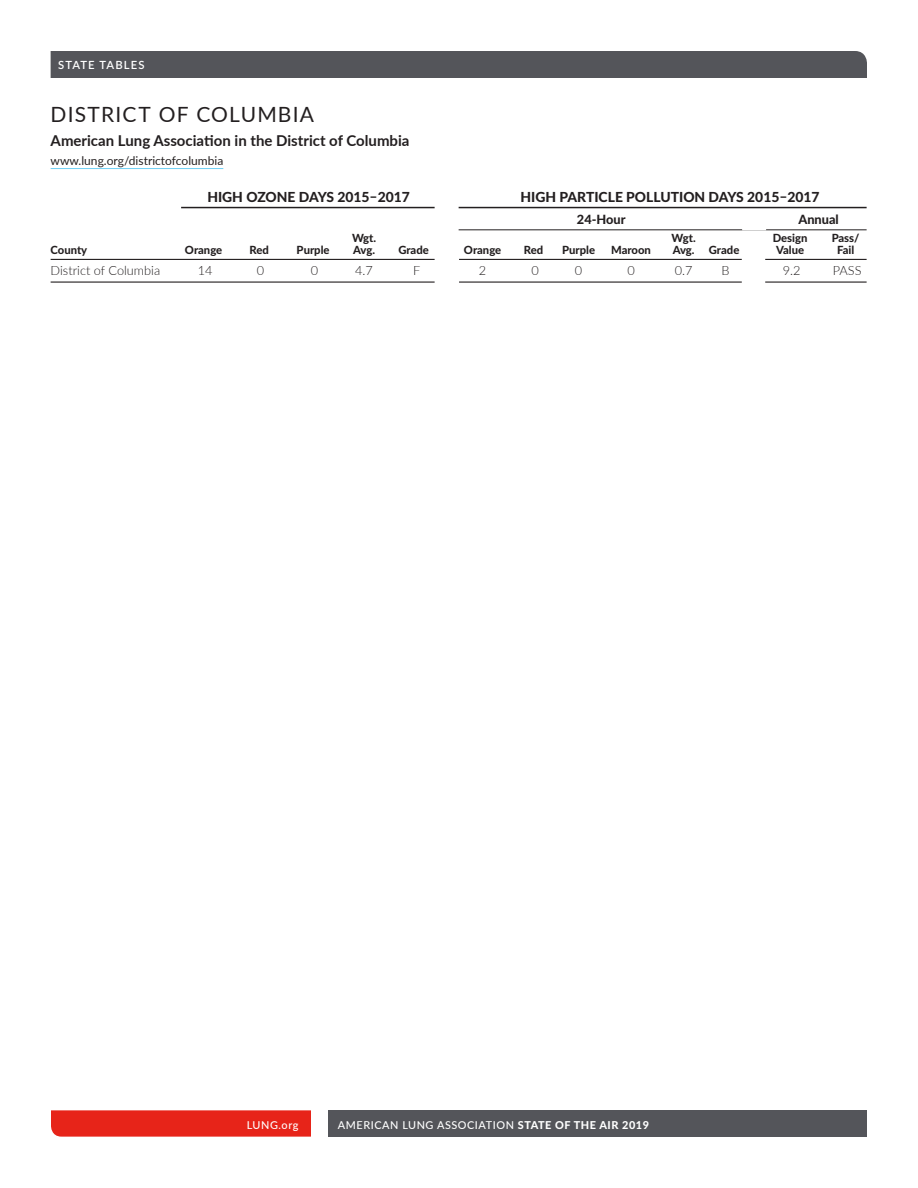
<style>
.page{position:relative;width:918px;height:1188px;background:#fff}
.page>*{position:absolute;margin:0;border:0;box-sizing:border-box;transform-origin:0 0}
.State_Top_Name{font:21px "Lato";letter-spacing:.055em;color:#231f20}
.ALA_Of_State{font:700 15px "Lato";color:#231f20}
.High_Ozone_Head_2019{font:800 13.8px "Lato";color:#231f20}
.High_Ozone_Numbers_L{font:300 12.75px "Lato";color:#231f20}
.High_Ozone_Sub_Head{font:800 12.75px "Lato";color:#231f20}
.ALA_of_Address{font:12px "Lato";color:#231f20}
.High_Ozone_Sub_Sub_H{font:800 11.25px "Lato";color:#231f20}
.t1{font:600 11.25px "Lato";letter-spacing:.1em;color:#fff}
.t2{font:500 10.8px "Lato";letter-spacing:.05em;color:#fff}
.s1{font-weight:800}
</style>
<div class="page">
<div style="left:51px;top:51px;width:816px;height:27px;background:#54555a"></div>
<div style="left:329px;top:1110px;width:538px;height:27px;background:#54555a"></div>
<svg style="left:51px;top:1110px;width:260px;height:27px;background:#e72a20"></svg>
<hr style="left:51px;top:168px;width:172px;height:1px;background:#6ed0f6">
<hr style="left:181px;top:207px;width:686px;height:1px;background:#231f20">
<div style="left:435px;top:205px;width:24px;height:5px;background:#fff"></div>
<hr style="left:459px;top:230px;width:408px;height:1px;background:#231f20">
<svg style="left:51px;top:259px;width:816px;height:1px"></svg>
<svg style="left:51px;top:282px;width:816px;height:1px"></svg>
<p class="t1" style="left:58px;top:57px;width:88px">STATE TABLES</p>
<p class="State_Top_Name" style="left:51px;top:99px;width:265px">DISTRICT OF COLUMBIA</p>
<p class="ALA_Of_State" style="left:51px;top:129px;width:360px">American Lung Association in the District of Columbia</p>
<p class="ALA_of_Address" style="left:51px;top:152px;width:174px">www.lung.org/districtofcolumbia</p>
<p class="High_Ozone_Head_2019" style="left:207px;top:186px;width:204px">HIGH OZONE DAYS 2015–2017</p>
<p class="High_Ozone_Head_2019" style="left:521px;top:186px;width:301px">HIGH PARTICLE POLLUTION DAYS 2015–2017</p>
<p class="High_Ozone_Sub_Head" style="left:577px;top:210px;width:50px">24-Hour</p>
<p class="High_Ozone_Sub_Head" style="left:798px;top:210px;width:42px">Annual</p>
<p class="High_Ozone_Sub_Sub_H" style="left:352px;top:229px;width:26px">Wgt.</p>
<p class="High_Ozone_Sub_Sub_H" style="left:672px;top:229px;width:26px">Wgt.</p>
<p class="High_Ozone_Sub_Sub_H" style="left:773px;top:229px;width:36px">Design</p>
<p class="High_Ozone_Sub_Sub_H" style="left:832px;top:229px;width:29px">Pass/</p>
<p class="High_Ozone_Sub_Sub_H" style="left:51px;top:242px;width:38px">County</p>
<p class="High_Ozone_Sub_Sub_H" style="left:185px;top:242px;width:39px">Orange</p>
<p class="High_Ozone_Sub_Sub_H" style="left:249px;top:242px;width:21px">Red</p>
<p class="High_Ozone_Sub_Sub_H" style="left:297px;top:242px;width:34px">Purple</p>
<p class="High_Ozone_Sub_Sub_H" style="left:353px;top:242px;width:23px">Avg.</p>
<p class="High_Ozone_Sub_Sub_H" style="left:398px;top:242px;width:32px">Grade</p>
<p class="High_Ozone_Sub_Sub_H" style="left:464px;top:242px;width:39px">Orange</p>
<p class="High_Ozone_Sub_Sub_H" style="left:524px;top:242px;width:21px">Red</p>
<p class="High_Ozone_Sub_Sub_H" style="left:562px;top:242px;width:34px">Purple</p>
<p class="High_Ozone_Sub_Sub_H" style="left:611px;top:242px;width:41px">Maroon</p>
<p class="High_Ozone_Sub_Sub_H" style="left:673px;top:242px;width:23px">Avg.</p>
<p class="High_Ozone_Sub_Sub_H" style="left:709px;top:242px;width:32px">Grade</p>
<p class="High_Ozone_Sub_Sub_H" style="left:776px;top:242px;width:30px">Value</p>
<p class="High_Ozone_Sub_Sub_H" style="left:837px;top:242px;width:19px">Fail</p>
<p class="High_Ozone_Numbers_L" style="left:51px;top:262px;width:111px">District of Columbia</p>
<p class="High_Ozone_Numbers_L" style="left:198px;top:262px;width:16px">14</p>
<p class="High_Ozone_Numbers_L" style="left:257px;top:262px;width:9px">0</p>
<p class="High_Ozone_Numbers_L" style="left:311px;top:262px;width:9px">0</p>
<p class="High_Ozone_Numbers_L" style="left:355px;top:262px;width:19px">4.7</p>
<p class="High_Ozone_Numbers_L" style="left:413px;top:262px;width:9px">F</p>
<p class="High_Ozone_Numbers_L" style="left:479px;top:262px;width:9px">2</p>
<p class="High_Ozone_Numbers_L" style="left:531px;top:262px;width:9px">0</p>
<p class="High_Ozone_Numbers_L" style="left:575px;top:262px;width:9px">0</p>
<p class="High_Ozone_Numbers_L" style="left:627px;top:262px;width:9px">0</p>
<p class="High_Ozone_Numbers_L" style="left:675px;top:262px;width:19px">0.7</p>
<p class="High_Ozone_Numbers_L" style="left:722px;top:262px;width:10px">B</p>
<p class="High_Ozone_Numbers_L" style="left:783px;top:262px;width:19px">9.2</p>
<p class="High_Ozone_Numbers_L" style="left:833px;top:262px;width:30px">PASS</p>
<p class="t2" style="left:247px;top:1117px;width:53px">LUNG.org</p>
<p class="t2" style="left:338px;top:1117px;width:313px">AMERICAN LUNG ASSOCIATION <span class="s1">STATE OF THE AIR 2019</span></p>
</div>
